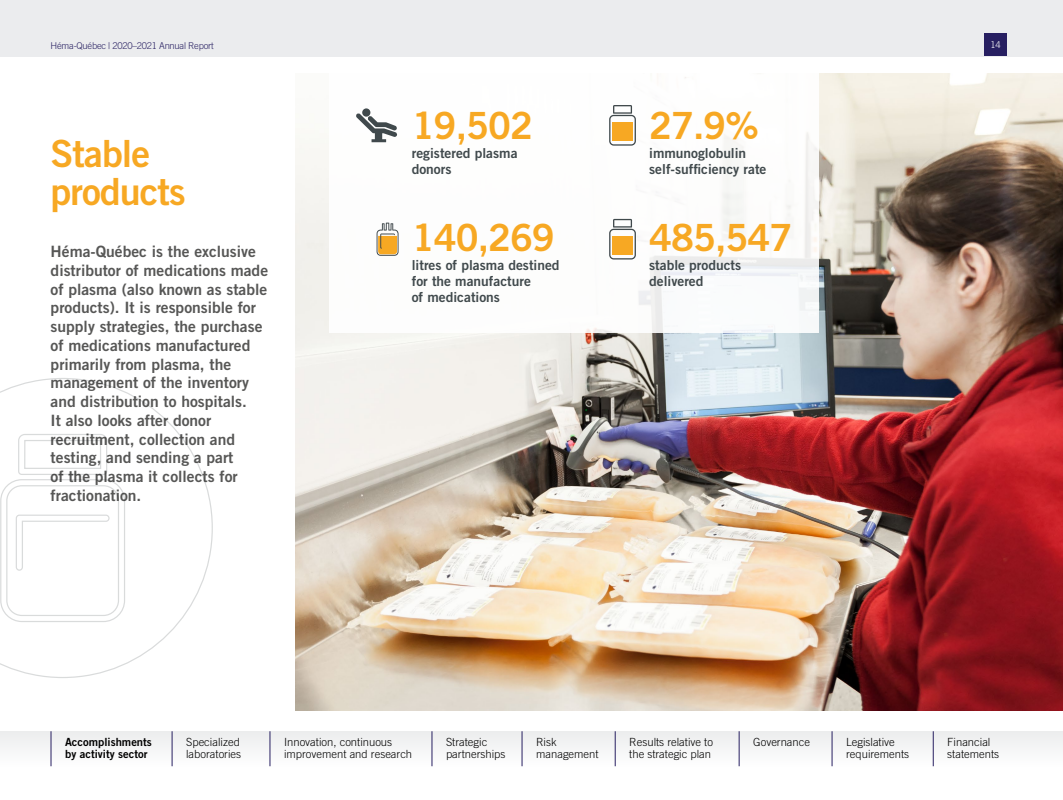
<style>
.page{position:relative;width:1063px;height:800px;background:#fff}
.page>*{position:absolute;margin:0;border:0;box-sizing:border-box;transform-origin:0 0}
.t1{font:37.5px/37.5px "Trade Gothic Bold Two";letter-spacing:-.025em;color:#f7a823}
.t2{font:15.62px/18.8px "Trade Gothic Bold Two";color:#575756}
.t3{font:13.75px/16.2px "Trade Gothic Bold Two";color:#40494c}
.t4{font:300 11.25px/12.5px "Trade Gothic";color:#000}
.t5{font:11.25px/12.5px "Trade Gothic Bold Two";color:#000}
.t6{font:300 9.38px "Trade Gothic";letter-spacing:-.025em;color:#271f61}
.t7{font:300 9.38px "Trade Gothic";color:#fff}
</style>
<div class="page">
<div style="left:0;top:731px;width:1062px;height:69px;background:linear-gradient(to right,#f9fafa,#f9fafa)"></div>
<hr style="left:51px;top:731px;width:1px;height:35px;background:#271f61">
<hr style="left:172px;top:731px;width:1px;height:35px;background:#271f61">
<hr style="left:270px;top:731px;width:1px;height:35px;background:#271f61">
<hr style="left:431px;top:731px;width:1px;height:35px;background:#271f61">
<hr style="left:521px;top:731px;width:1px;height:35px;background:#271f61">
<hr style="left:615px;top:731px;width:1px;height:35px;background:#271f61">
<hr style="left:738px;top:731px;width:1px;height:35px;background:#271f61">
<hr style="left:831px;top:731px;width:1px;height:35px;background:#271f61">
<hr style="left:933px;top:731px;width:1px;height:35px;background:#271f61">
<div style="left:0;top:0;width:1062px;height:56px;background:#ebecee"></div>
<div style="left:984px;top:34px;width:22px;height:22px;background:#271f61"></div>
<img style="left:295px;top:73px;width:767px;height:637px">
<div style="left:329px;top:73px;width:489px;height:260px;background:#fff"></div>
<div style="left:362px;top:108px;width:8px;height:9px;background:#40494c;border-radius:50%"></div>
<svg style="left:356px;top:113px;width:41px;height:29px"></svg>
<svg style="left:376px;top:223px;width:22px;height:33px"></svg>
<svg style="left:609px;top:105px;width:27px;height:41px"></svg>
<div style="left:612px;top:122px;width:21px;height:19px;background:#f7a823"></div>
<svg style="left:609px;top:219px;width:27px;height:41px"></svg>
<div style="left:612px;top:236px;width:21px;height:19px;background:#f7a823"></div>
<svg style="left:0;top:378px;width:213px;height:300px"></svg>
<p class="t6" style="left:51px;top:40px;width:164px">Héma-Québec | 2020–2021 Annual Report</p>
<p class="t7" style="left:990px;top:40px;width:12px">14</p>
<h1 class="t1" style="left:51px;top:134px;width:137px">Stable products</h1>
<p class="t2" style="left:51px;top:242px;width:219px">Héma‑Québec is the exclusive distributor of medications made of plasma (also known as stable products). It is responsible for supply strategies, the purchase of medications manufactured primarily from plasma, the management of the inventory and distribution to hospitals.<br>It also looks after donor recruitment, collection and testing, and sending a part<br>of the plasma it collects for fractionation.</p>
<h1 class="t1" style="left:412px;top:106px;width:123px">19,502</h1>
<p class="t3" style="left:412px;top:145px;width:107px">registered plasma donors</p>
<h1 class="t1" style="left:412px;top:218px;width:145px">140,269</h1>
<p class="t3" style="left:412px;top:257px;width:149px">litres of plasma destined for the manufacture<br>of medications</p>
<h1 class="t1" style="left:649px;top:106px;width:111px">27.9%</h1>
<p class="t3" style="left:649px;top:145px;width:119px">immunoglobulin self-sufficiency rate</p>
<h1 class="t1" style="left:649px;top:218px;width:145px">485,547</h1>
<p class="t3" style="left:649px;top:257px;width:94px">stable products delivered</p>
<p class="t5" style="left:65px;top:736px;width:88px">Accomplishments by activity sector</p>
<p class="t4" style="left:186px;top:735px;width:56px">Specialized laboratories</p>
<p class="t4" style="left:284px;top:735px;width:130px">Innovation, continuous improvement and research</p>
<p class="t4" style="left:446px;top:735px;width:61px">Strategic partnerships</p>
<p class="t4" style="left:536px;top:735px;width:64px">Risk management</p>
<p class="t4" style="left:629px;top:735px;width:85px">Results relative to the strategic plan</p>
<p class="t4" style="left:753px;top:735px;width:58px">Governance</p>
<p class="t4" style="left:846px;top:735px;width:65px">Legislative requirements</p>
<p class="t4" style="left:947px;top:735px;width:53px">Financial statements</p>
</div>
